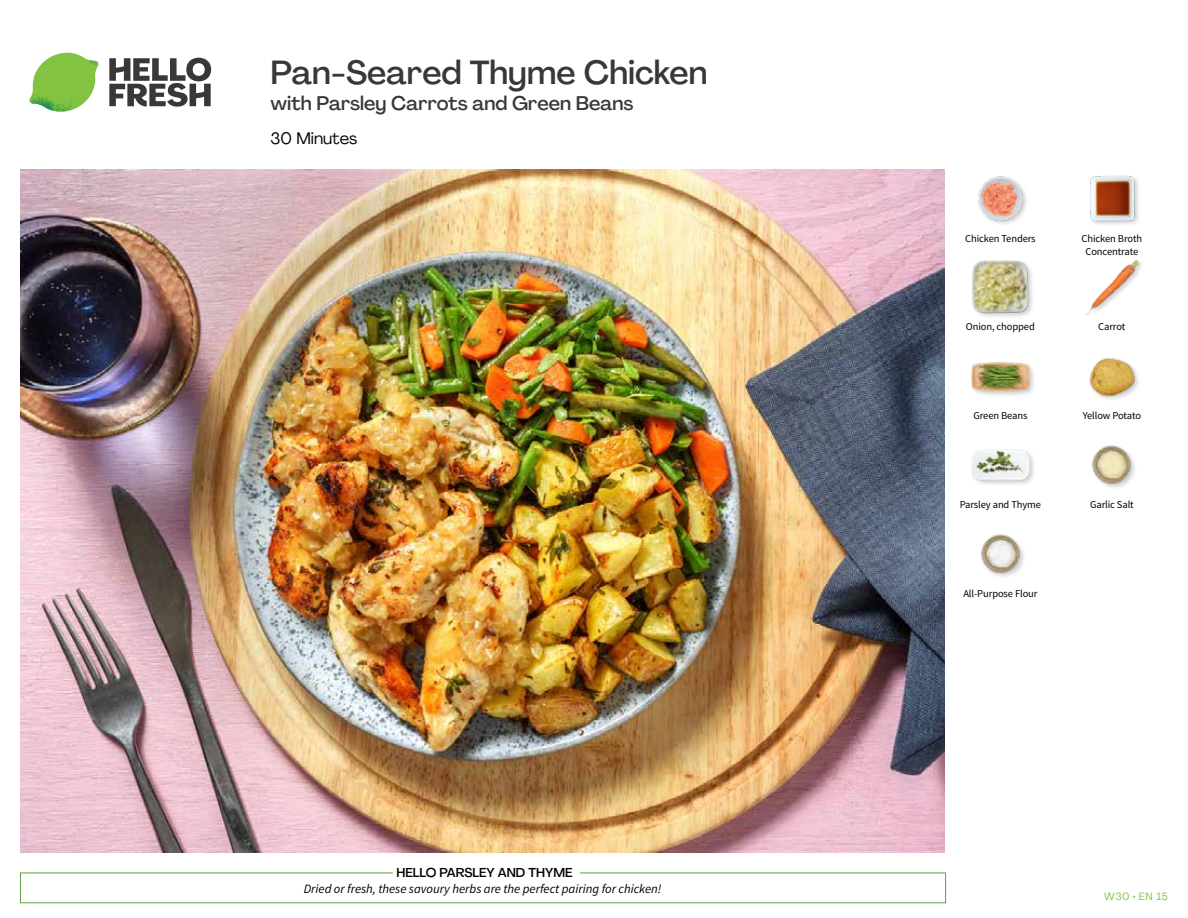
<style>
.page{position:relative;width:1188px;height:918px;background:#fff}
.page>*{position:absolute;margin:0;border:0;box-sizing:border-box;transform-origin:0 0}
.t1{font:500 33px "Agrandir";color:#383839}
.t2{font:500 19.5px "Agrandir";color:#383839}
.t3{font:16.5px "Agrandir";color:#000}
.t4{font:italic 12.75px "Source Sans Pro";color:#000}
.t5{font:500 12.75px "Agrandir";color:#000}
.t6{font:10.5px/13.5px "Source Sans Pro";letter-spacing:-.01em;color:#000;text-align:center}
.t7{font:10.5px "Agrandir";letter-spacing:.05em;color:#82c341}
</style>
<div class="page">
<svg style="left:109px;top:57px;width:102px;height:50px"></svg>
<svg style="left:34px;top:53px;width:62px;height:40px"></svg>
<img style="left:67px;top:53px;width:32px;height:26px">
<img style="left:33px;top:75px;width:59px;height:11px">
<img style="left:29px;top:79px;width:61px;height:33px">
<img style="left:65px;top:86px;width:27px;height:25px">
<div style="left:20px;top:873px;width:926px;height:30px;border:1px solid #609f43"></div>
<div style="left:393px;top:865px;width:187px;height:15px;background:#fff"></div>
<img style="left:21px;top:170px;width:924px;height:682px">
<img style="left:981px;top:534px;width:43px;height:43px">
<img style="left:1092px;top:445px;width:43px;height:43px">
<div style="left:971px;top:449px;width:65px;height:38px;background:#000;opacity:.2"></div>
<img style="left:972px;top:449px;width:57px;height:38px">
<img style="left:1089px;top:358px;width:50px;height:41px">
<div style="left:970px;top:360px;width:66px;height:39px;background:#000;opacity:.2"></div>
<img style="left:972px;top:360px;width:57px;height:39px">
<img style="left:1085px;top:260px;width:56px;height:55px">
<div style="left:971px;top:260px;width:64px;height:60px;background:#000;opacity:.2"></div>
<img style="left:972px;top:260px;width:57px;height:56px">
<img style="left:1090px;top:175px;width:49px;height:49px">
<img style="left:978px;top:176px;width:49px;height:48px">
<h1 class="t1" style="left:271px;top:52px;width:438px">Pan-Seared Thyme Chicken</h1>
<h2 class="t2" style="left:271px;top:91px;width:365px">with Parsley Carrots and Green Beans</h2>
<h3 class="t3" style="left:271px;top:128px;width:88px">30 Minutes</h3>
<p class="t5" style="left:396px;top:864px;width:178px">HELLO PARSLEY AND THYME</p>
<p class="t4" style="left:304px;top:881px;width:359px">Dried or fresh, these savoury herbs are the perfect pairing for chicken!</p>
<p class="t6" style="left:965px;top:232px;width:72px">Chicken Tenders</p>
<p class="t6" style="left:1082px;top:232px;width:62px">Chicken Broth<br>Concentrate</p>
<p class="t6" style="left:966px;top:320px;width:70px">Onion, chopped</p>
<p class="t6" style="left:1098px;top:320px;width:29px">Carrot</p>
<p class="t6" style="left:973px;top:409px;width:55px">Green Beans</p>
<p class="t6" style="left:1083px;top:409px;width:60px">Yellow Potato</p>
<p class="t6" style="left:960px;top:498px;width:83px">Parsley and Thyme</p>
<p class="t6" style="left:1090px;top:498px;width:45px">Garlic Salt</p>
<p class="t6" style="left:963px;top:587px;width:76px">All-Purpose Flour</p>
<p class="t7" style="left:1104px;top:890px;width:65px">W30 • EN 15</p>
</div>
